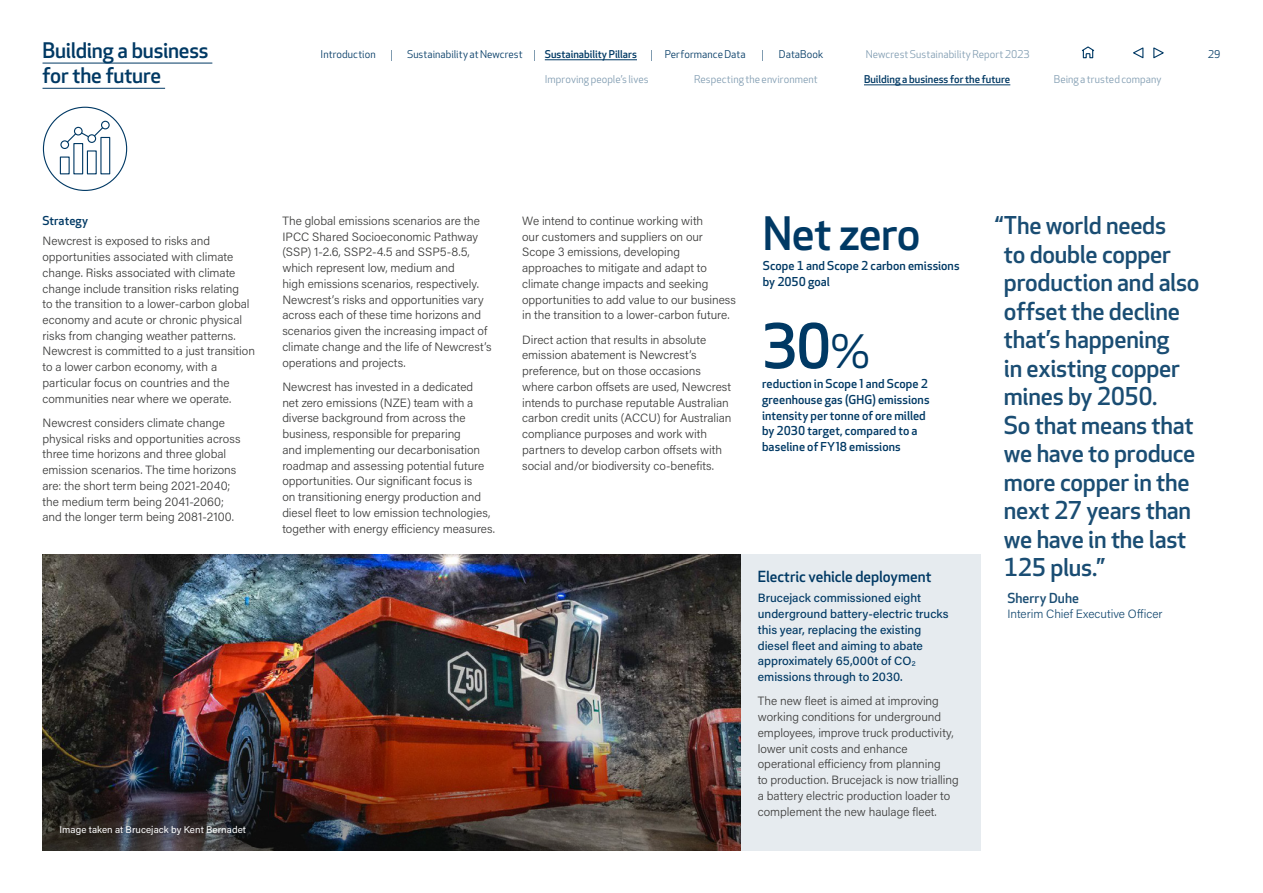
<style>
.page{position:relative;width:1263px;height:893px;background:#fff}
.page>*{position:absolute;margin:0;border:0;box-sizing:border-box;transform-origin:0 0}
.t1{font:500 60px "Apex New";color:#003964}
.t2{font:500 45px "Apex New";letter-spacing:-.015em;color:#003964}
.t3{font:45px "Apex New";color:#003964}
.t4{font:500 24px/28.5px "Apex New";letter-spacing:-.01em;color:#1a4d73}
.t5{font:500 21px/25.2px "Apex New";letter-spacing:-.01em;color:#003964}
.t6{font:500 15px "Apex New";letter-spacing:-.005em;color:#003964}
.t7{font:500 13.5px "Apex New";letter-spacing:.005em;color:#1a4d73}
.t8{font:300 12px/15.8px "Acumin Pro";color:#3c3c3b}
.t9{font:500 12px/15.8px "Apex New";letter-spacing:.005em;color:#003964}
.t10{font:500 12px/15.8px "Acumin Pro";color:#003964}
.t11{font:300 12px "Acumin Pro";color:#1a4d73}
.t12{font:10.5px "Apex New";letter-spacing:.005em;color:#809cb1}
.t13{font:10.5px "Apex New";letter-spacing:.005em;color:#003964}
.t14{font:500 10.5px "Apex New";color:#003964}
.t15{font:9.75px "Acumin Pro";letter-spacing:.005em;color:#fff}
</style>
<div class="page">
<img style="left:43px;top:554px;width:698px;height:65px">
<img style="left:43px;top:619px;width:698px;height:231px">
<hr style="left:43px;top:63px;width:169px;height:1px;background:#003964">
<hr style="left:43px;top:88px;width:122px;height:1px;background:#003964">
<div style="left:741px;top:554px;width:240px;height:296px;background:#e6ebef"></div>
<div style="left:60px;top:157px;width:10px;height:17px;border:1px solid #003964"></div>
<div style="left:73px;top:143px;width:10px;height:31px;border:1px solid #003964"></div>
<div style="left:87px;top:150px;width:10px;height:24px;border:1px solid #003964"></div>
<div style="left:100px;top:137px;width:10px;height:37px;border:1px solid #003964"></div>
<div style="left:60px;top:140px;width:9px;height:9px;border:1px solid #003964;border-radius:50%"></div>
<div style="left:101px;top:121px;width:9px;height:8px;border:1px solid #003964;border-radius:50%"></div>
<svg style="left:66px;top:126px;width:38px;height:18px"></svg>
<svg style="left:1082px;top:46px;width:13px;height:13px"></svg>
<hr style="left:864px;top:84px;width:146px;height:1px;background:#003964">
<hr style="left:545px;top:59px;width:92px;height:1px;background:#003964">
<svg style="left:1133px;top:47px;width:11px;height:12px"></svg>
<svg style="left:1153px;top:47px;width:11px;height:12px"></svg>
<h3 class="t5" style="left:43px;top:39px;width:168px">Building a business for the future</h3>
<p class="t13" style="left:321px;top:49px;width:56px">Introduction</p>
<p class="t13" style="left:407px;top:49px;width:117px">Sustainability at Newcrest</p>
<p class="t14" style="left:545px;top:48px;width:94px">Sustainability Pillars</p>
<p class="t13" style="left:665px;top:49px;width:82px">Performance Data</p>
<p class="t13" style="left:779px;top:49px;width:46px">DataBook</p>
<p class="t12" style="left:866px;top:49px;width:166px">Newcrest Sustainability Report 2023</p>
<p class="t13" style="left:1208px;top:49px;width:14px">29</p>
<p class="t12" style="left:545px;top:74px;width:105px">Improving people’s lives</p>
<p class="t12" style="left:694px;top:74px;width:125px">Respecting the environment</p>
<p class="t14" style="left:864px;top:74px;width:148px">Building a business for the future</p>
<p class="t12" style="left:1054px;top:74px;width:109px">Being a trusted company</p>
<p class="t9" style="left:43px;top:213px;width:47px">Strategy</p>
<p class="t8" style="left:43px;top:233px;width:214px">Newcrest is exposed to risks and opportunities associated with climate change. Risks associated with climate change include transition risks relating<br>to the transition to a lower-carbon global economy and acute or chronic physical risks from changing weather patterns.<br>Newcrest is committed to a just transition to a lower carbon economy, with a particular focus on countries and the communities near where we operate.</p>
<p class="t8" style="left:43px;top:414px;width:199px">Newcrest considers climate change physical risks and opportunities across three time horizons and three global emission scenarios. The time horizons are: the short term being 2021-2040; the medium term being 2041-2060; and the longer term being 2081-2100.</p>
<p class="t15" style="left:60px;top:823px;width:188px">Image taken at Brucejack by Kent Bernadet</p>
<p class="t8" style="left:282px;top:212px;width:211px">The global emissions scenarios are the IPCC Shared Socioeconomic Pathway (SSP) 1-2.6, SSP2-4.5 and SSP5-8.5, which represent low, medium and<br>high emissions scenarios, respectively.<br>Newcrest’s risks and opportunities vary across each of these time horizons and scenarios given the increasing impact of climate change and the life of Newcrest’s operations and projects.</p>
<p class="t8" style="left:282px;top:378px;width:214px">Newcrest has invested in a dedicated<br>net zero emissions (NZE) team with a diverse background from across the business, responsible for preparing<br>and implementing our decarbonisation roadmap and assessing potential future opportunities. Our significant focus is<br>on transitioning energy production and diesel fleet to low emission technologies, together with energy efficiency measures.</p>
<p class="t8" style="left:522px;top:212px;width:215px">We intend to continue working with<br>our customers and suppliers on our Scope 3 emissions, developing approaches to mitigate and adapt to climate change impacts and seeking opportunities to add value to our business in the transition to a lower-carbon future.</p>
<p class="t8" style="left:522px;top:331px;width:211px">Direct action that results in absolute emission abatement is Newcrest’s preference, but on those occasions where carbon offsets are used, Newcrest intends to purchase reputable Australian carbon credit units (ACCU) for Australian compliance purposes and work with partners to develop carbon offsets with social and/or biodiversity co-benefits.</p>
<h2 class="t2" style="left:763px;top:208px;width:159px">Net zero</h2>
<p class="t9" style="left:763px;top:258px;width:198px">Scope 1 and Scope 2 carbon emissions by 2050 goal</p>
<h1 class="t1" style="left:762px;top:312px;width:71px">30</h1>
<p class="t9" style="left:762px;top:376px;width:167px">reduction in Scope 1 and Scope 2</p>
<h2 class="t3" style="left:830px;top:327px;width:42px">%</h2>
<p class="t9" style="left:762px;top:392px;width:169px">greenhouse gas (GHG) emissions intensity per tonne of ore milled by 2030 target, compared to a baseline of FY18 emissions</p>
<p class="t6" style="left:758px;top:568px;width:175px">Electric vehicle deployment</p>
<p class="t10" style="left:758px;top:590px;width:192px">Brucejack commissioned eight underground battery-electric trucks this year, replacing the existing diesel fleet and aiming to abate approximately 65,000t of CO<sub>2 </sub>emissions through to 2030.</p>
<p class="t8" style="left:758px;top:693px;width:202px">The new fleet is aimed at improving working conditions for underground employees, improve truck productivity, lower unit costs and enhance operational efficiency from planning<br>to production. Brucejack is now trialling a battery electric production loader to complement the new haulage fleet.</p>
<h3 class="t4" style="left:1004px;top:212px;width:197px;text-indent:-8px">“The world needs<br>to double copper production and also offset the decline that’s happening<br>in existing copper mines by 2050.<br>So that means that we have to produce more copper in the next 27 years than we have in the last<br>125 plus.”</h3>
<p class="t7" style="left:1007px;top:590px;width:73px">Sherry Duhe</p>
<p class="t11" style="left:1007px;top:606px;width:157px">Interim Chief Executive Officer</p>
</div>
